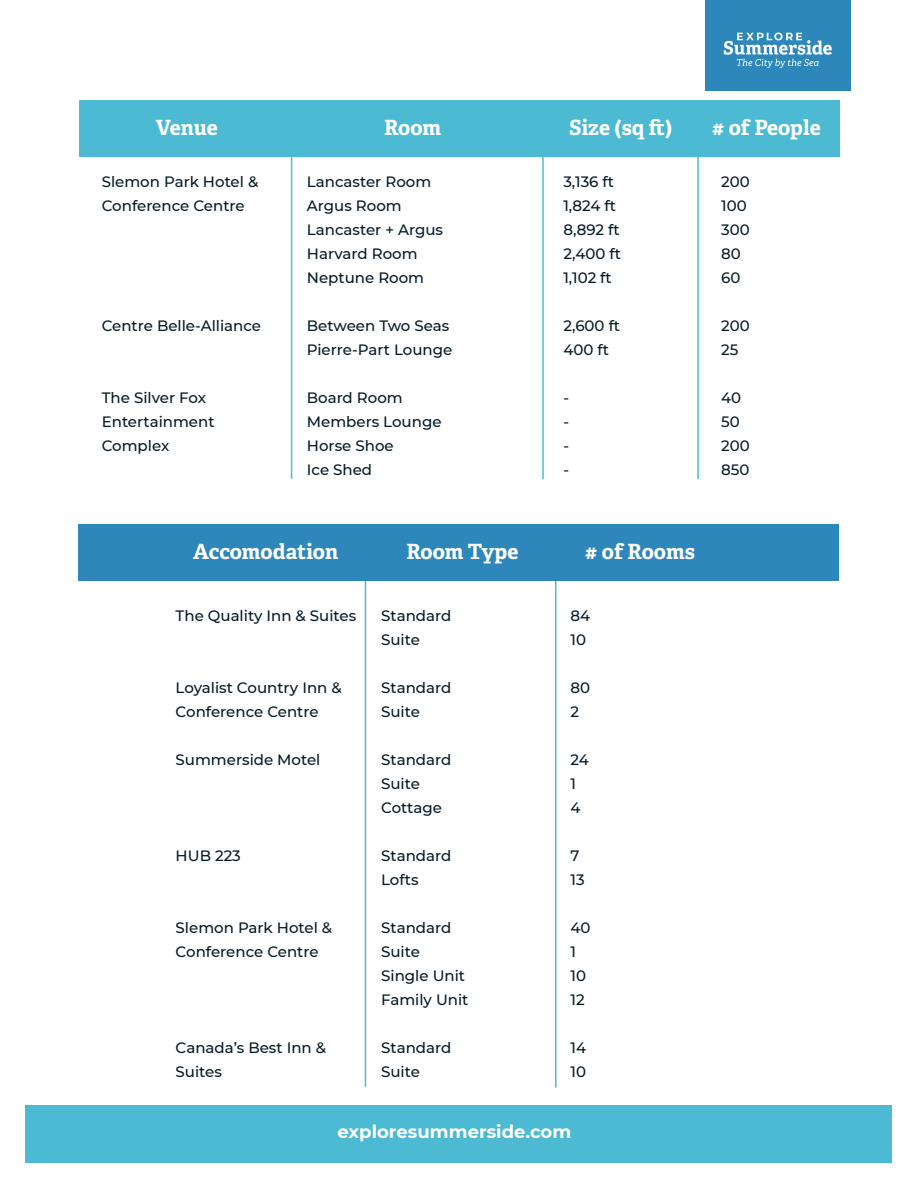
<style>
.page{position:relative;width:918px;height:1188px;background:#fff}
.page>*{position:absolute;margin:0;border:0;box-sizing:border-box;transform-origin:0 0}
.t1{font:700 21px "Adelle";letter-spacing:-.005em;color:#fff}
.t2{font:700 18px "Montserrat";color:#fff}
.t3{font:500 15px/24px "Montserrat";color:#051a24}
</style>
<div class="page">
<div style="left:26px;top:1105px;width:866px;height:57px;background:#4cbad3"></div>
<div style="left:705px;top:0;width:145px;height:92px;background:#2e87ba"></div>
<svg style="left:724px;top:33px;width:108px;height:35px"></svg>
<hr style="left:291px;top:156px;width:1px;height:323px;background:#4fbad1">
<hr style="left:542px;top:157px;width:2px;height:322px;background:#4fbad1">
<hr style="left:697px;top:157px;width:2px;height:322px;background:#4fbad1">
<hr style="left:365px;top:577px;width:1px;height:510px;background:#4fbad1">
<hr style="left:555px;top:578px;width:2px;height:509px;background:#4fbad1">
<div style="left:79px;top:525px;width:760px;height:56px;background:#2e87ba"></div>
<div style="left:79px;top:100px;width:760px;height:57px;background:#4cbad3"></div>
<h1 class="t1" style="left:156px;top:114px;width:63px">Venue</h1>
<h1 class="t1" style="left:384px;top:114px;width:59px">Room</h1>
<h1 class="t1" style="left:569px;top:114px;width:105px">Size (sq ft)</h1>
<h1 class="t1" style="left:712px;top:114px;width:111px"># of People</h1>
<p class="t3" style="left:102px;top:169px;width:158px">Slemon Park Hotel &amp;<br>Conference Centre</p>
<p class="t3" style="left:102px;top:313px;width:161px">Centre Belle-Alliance</p>
<p class="t3" style="left:102px;top:385px;width:114px">The Silver Fox<br>Entertainment<br>Complex</p>
<p class="t3" style="left:307px;top:169px;width:138px">Lancaster Room<br>Argus Room<br>Lancaster + Argus<br>Harvard Room<br>Neptune Room</p>
<p class="t3" style="left:307px;top:313px;width:147px">Between Two Seas<br>Pierre-Part Lounge</p>
<p class="t3" style="left:307px;top:385px;width:136px">Board Room<br>Members Lounge<br>Horse Shoe<br>Ice Shed</p>
<p class="t3" style="left:563px;top:169px;width:59px">3,136 ft<br>1,824 ft<br>8,892 ft<br>2,400 ft<br>1,102 ft</p>
<p class="t3" style="left:563px;top:313px;width:58px">2,600 ft<br>400 ft</p>
<p class="t3" style="left:563px;top:385px;width:7px;text-align:justify">- - - -</p>
<h1 class="t1" style="left:193px;top:538px;width:147px">Accomodation</h1>
<h1 class="t1" style="left:406px;top:538px;width:113px">Room Type</h1>
<h1 class="t1" style="left:585px;top:538px;width:112px"># of Rooms</h1>
<p class="t3" style="left:176px;top:603px;width:182px">The Quality Inn &amp; Suites</p>
<p class="t3" style="left:176px;top:675px;width:168px">Loyalist Country Inn &amp;<br>Conference Centre</p>
<p class="t3" style="left:176px;top:747px;width:146px">Summerside Motel</p>
<p class="t3" style="left:176px;top:843px;width:67px">HUB 223</p>
<p class="t3" style="left:176px;top:915px;width:158px">Slemon Park Hotel &amp;<br>Conference Centre</p>
<p class="t3" style="left:176px;top:1035px;width:152px">Canada’s Best Inn &amp;<br>Suites</p>
<p class="t3" style="left:381px;top:603px;width:72px">Standard<br>Suite</p>
<p class="t3" style="left:381px;top:675px;width:72px">Standard<br>Suite</p>
<p class="t3" style="left:381px;top:747px;width:72px">Standard<br>Suite<br>Cottage</p>
<p class="t3" style="left:381px;top:843px;width:72px">Standard<br>Lofts</p>
<p class="t3" style="left:381px;top:915px;width:89px">Standard<br>Suite<br>Single Unit<br>Family Unit</p>
<p class="t3" style="left:381px;top:1035px;width:72px">Standard<br>Suite</p>
<p class="t3" style="left:571px;top:603px;width:21px">84<br>10</p>
<p class="t3" style="left:571px;top:675px;width:21px">80<br>2</p>
<p class="t3" style="left:571px;top:747px;width:20px">24<br>1<br>4</p>
<p class="t3" style="left:571px;top:843px;width:16px">7<br>13</p>
<p class="t3" style="left:571px;top:915px;width:22px">40<br>1<br>10<br>12</p>
<p class="t3" style="left:571px;top:1035px;width:17px">14<br>10</p>
<p class="t2" style="left:338px;top:1119px;width:235px">exploresummerside.com</p>
<p class="t3" style="left:721px;top:169px;width:30px">200<br>100<br>300<br>80<br>60</p>
<p class="t3" style="left:721px;top:313px;width:30px">200<br>25</p>
<p class="t3" style="left:721px;top:385px;width:30px">40<br>50<br>200<br>850</p>
</div>
